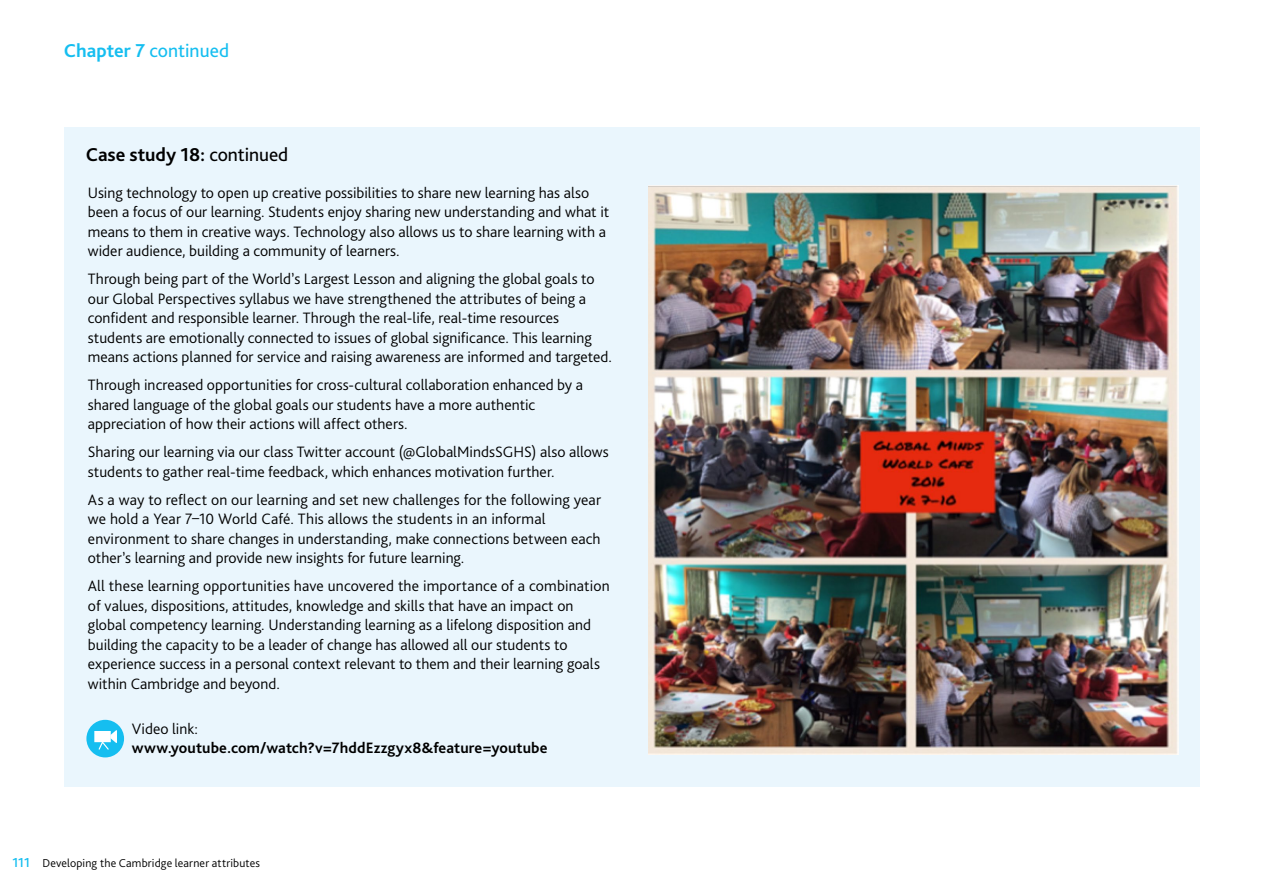
<style>
.page{position:relative;width:1263px;height:893px;background:#fff}
.page>*{position:absolute;margin:0;border:0;box-sizing:border-box;transform-origin:0 0}
.t1{font:700 19.5px "Bliss Pro";color:#000}
.t2{font:19.5px "Bliss Pro";color:#15bef0}
.t3{font:300 15.75px/19.5px "Bliss Pro";letter-spacing:.005em;color:#000}
.t4{font:700 15.75px "Bliss Pro";letter-spacing:.005em;color:#000}
.t5{font:300 12px "Bliss Pro";letter-spacing:.015em;color:#000}
.s1{font-weight:700}
.s2{font-weight:400}
.s3{font-weight:500;font-size:13.5px;color:#15bef0}
</style>
<div class="page">
<div style="left:64px;top:128px;width:1135px;height:659px;background:#eaf6fd"></div>
<img style="left:648px;top:186px;width:530px;height:569px">
<div style="left:86px;top:720px;width:38px;height:37px;background:#15bef0;border-radius:50%"></div>
<svg style="left:94px;top:730px;width:23px;height:20px"></svg>
<p class="t2" style="left:64px;top:39px;width:167px"><span class="s1">Chapter 7</span> continued</p>
<p class="t1" style="left:86px;top:143px;width:204px">Case study 18: <span class="s2">continued</span></p>
<p class="t3" style="left:88px;top:183px;width:523px">Using technology to open up creative possibilities to share new learning has also been a focus of our learning. Students enjoy sharing new understanding and what it means to them in creative ways. Technology also allows us to share learning with a wider audience, building a community of learners.</p>
<p class="t3" style="left:88px;top:269px;width:526px">Through being part of the World’s Largest Lesson and aligning the global goals to our Global Perspectives syllabus we have strengthened the attributes of being a confident and responsible learner. Through the real-life, real-time resources students are emotionally connected to issues of global significance. This learning means actions planned for service and raising awareness are informed and targeted.</p>
<p class="t3" style="left:88px;top:375px;width:497px">Through increased opportunities for cross-cultural collaboration enhanced by a shared language of the global goals our students have a more authentic appreciation of how their actions will affect others.</p>
<p class="t3" style="left:88px;top:442px;width:522px">Sharing our learning via our class Twitter account (@GlobalMindsSGHS) also allows students to gather real-time feedback, which enhances motivation further.</p>
<p class="t3" style="left:88px;top:490px;width:515px">As a way to reflect on our learning and set new challenges for the following year we hold a Year 7–10 World Café. This allows the students in an informal environment to share changes in understanding, make connections between each other’s learning and provide new insights for future learning.</p>
<p class="t3" style="left:88px;top:576px;width:523px">All these learning opportunities have uncovered the importance of a combination of values, dispositions, attitudes, knowledge and skills that have an impact on global competency learning. Understanding learning as a lifelong disposition and building the capacity to be a leader of change has allowed all our students to experience success in a personal context relevant to them and their learning goals within Cambridge and beyond.</p>
<p class="t3" style="left:132px;top:719px;width:68px">Video link:</p>
<p class="t4" style="left:132px;top:738px;width:417px">www.youtube.com/watch?v=7hddEzzgyx8&amp;feature=youtube</p>
<p class="t5" style="left:12px;top:855px;width:249px"><span class="s3">111</span> Developing the Cambridge learner attributes</p>
</div>
